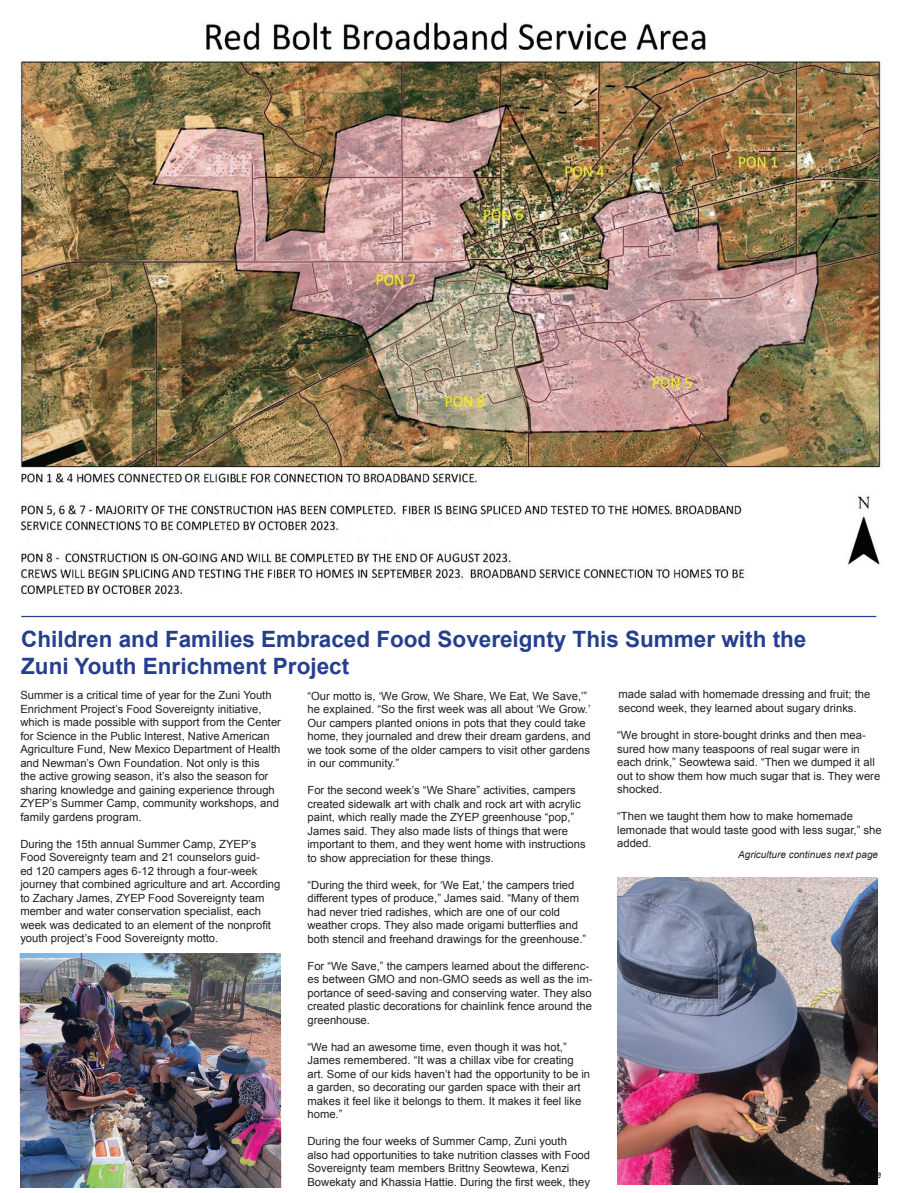
<style>
.page{position:relative;width:900px;height:1193px;background:#fff}
.page>*{position:absolute;margin:0;border:0;box-sizing:border-box;transform-origin:0 0}
.t1{font:700 22.5px/27px "Arial";color:#253f8e}
.t2{font:11.25px/13.5px "Arial";color:#231f20}
.t3{font:italic 10px "Arial";color:#231f20}
</style>
<div class="page">
<img style="left:20px;top:22px;width:861px;height:573px">
<hr style="left:21px;top:616px;width:855px;height:1px;background:#253f8e">
<img style="left:20px;top:953px;width:261px;height:235px">
<img style="left:618px;top:878px;width:260px;height:306px">
<h1 class="t1" style="left:21px;top:626px;width:787px">Children and Families Embraced Food Sovereignty This Summer with the<br>Zuni Youth Enrichment Project</h1>
<p class="t2" style="left:20px;top:688px;width:262px">Summer is a critical time of year for the Zuni Youth Enrichment Project’s Food Sovereignty initiative, which is made possible with support from the Center for Science in the Public Interest, Native American Agriculture Fund, New Mexico Department of Health and Newman’s Own Foundation. Not only is this<br>the active growing season, it’s also the season for sharing knowledge and gaining experience through ZYEP’s Summer Camp, community workshops, and family gardens program.</p>
<p class="t2" style="left:20px;top:837px;width:262px">During the 15th annual Summer Camp, ZYEP’s Food Sovereignty team and 21 counselors guid-<br>ed 120 campers ages 6-12 through a four-week journey that combined agriculture and art. According to Zachary James, ZYEP Food Sovereignty team member and water conservation specialist, each week was dedicated to an element of the nonprofit youth project’s Food Sovereignty motto.</p>
<p class="t2" style="left:307px;top:689px;width:285px">“Our motto is, ‘We Grow, We Share, We Eat, We Save,’” he explained. “So the first week was all about ‘We Grow.’ Our campers planted onions in pots that they could take home, they journaled and drew their dream gardens, and we took some of the older campers to visit other gardens in our community.”</p>
<p class="t2" style="left:307px;top:783px;width:280px">For the second week’s “We Share” activities, campers created sidewalk art with chalk and rock art with acrylic paint, which really made the ZYEP greenhouse “pop,” James said. They also made lists of things that were important to them, and they went home with instructions to show appreciation for these things.</p>
<p class="t2" style="left:307px;top:878px;width:280px">“During the third week, for ‘We Eat,’ the campers tried different types of produce,” James said. “Many of them had never tried radishes, which are one of our cold weather crops. They also made origami butterflies and both stencil and freehand drawings for the greenhouse.”</p>
<p class="t2" style="left:307px;top:959px;width:286px">For “We Save,” the campers learned about the differenc&shy;es between GMO and non-GMO seeds as well as the im&shy;portance of seed-saving and conserving water. They also created plastic decorations for chainlink fence around the greenhouse.</p>
<p class="t2" style="left:307px;top:1040px;width:284px">“We had an awesome time, even though it was hot,” James remembered. “It was a chillax vibe for creating art. Some of our kids haven’t had the opportunity to be in a garden, so decorating our garden space with their art makes it feel like it belongs to them. It makes it feel like home.”</p>
<p class="t2" style="left:307px;top:1134px;width:284px">During the four weeks of Summer Camp, Zuni youth also had opportunities to take nutrition classes with Food Sovereignty team members Brittny Seowtewa, Kenzi Bowekaty and Khassia Hattie. During the first week, they</p>
<p class="t2" style="left:618px;top:688px;width:253px">made salad with homemade dressing and fruit; the second week, they learned about sugary drinks.</p>
<p class="t2" style="left:617px;top:728px;width:265px">“We brought in store-bought drinks and then mea&shy;sured how many teaspoons of real sugar were in each drink,” Seowtewa said. “Then we dumped it all out to show them how much sugar that is. They were shocked.</p>
<p class="t2" style="left:617px;top:809px;width:266px">“Then we taught them how to make homemade lemonade that would taste good with less sugar,” she added.</p>
<p class="t3" style="left:738px;top:848px;width:142px">Agriculture continues next page</p>
</div>
